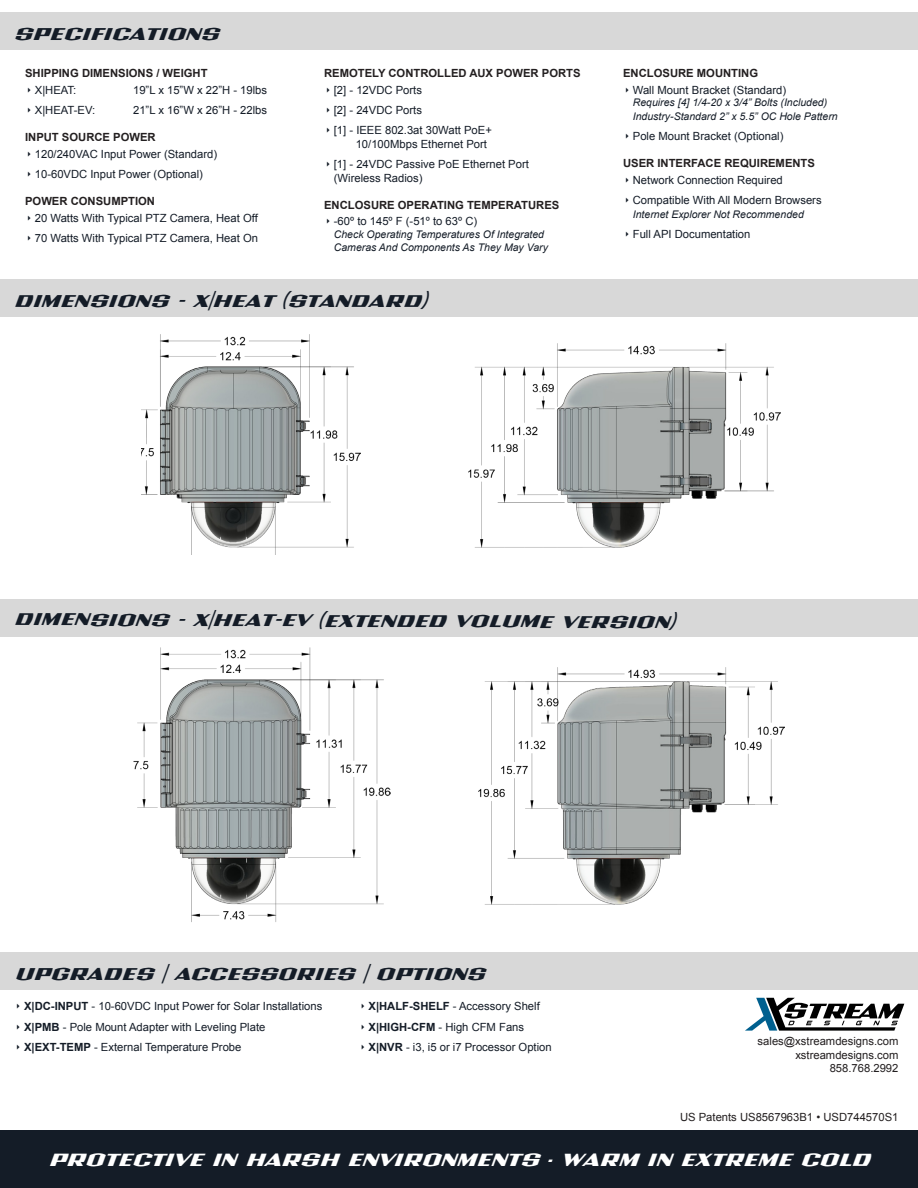
<style>
.page{position:relative;width:918px;height:1188px;background:#fff}
.page>*{position:absolute;margin:0;border:0;box-sizing:border-box;transform-origin:0 0}
.t1{font:21.75px "Wolfsburg";color:#fff}
.t2{font:21px "Wolfsburg";color:#141c27}
.t3{font:11.25px/13.5px "Arial";color:#141c27}
.t4{font:700 11.25px "Arial";color:#231f20}
.t5{font:11.25px "Arial";color:#231f20}
.t6{font:italic 10.5px/13.5px "Arial";color:#141c27}
.s1{font-weight:700}
</style>
<div class="page">
<div style="left:0;top:1130px;width:918px;height:58px;background:#141c27"></div>
<div style="left:0;top:600px;width:918px;height:37px;background:#d8d8d8"></div>
<div style="left:0;top:280px;width:918px;height:37px;background:#d8d8d8"></div>
<div style="left:0;top:953px;width:918px;height:37px;background:#d8d8d8"></div>
<svg style="left:745px;top:998px;width:159px;height:33px"></svg>
<div style="left:0;top:12px;width:918px;height:38px;background:#d8d8d8"></div>
<img style="left:478px;top:667px;width:306px;height:238px">
<img style="left:134px;top:647px;width:256px;height:275px">
<img style="left:142px;top:334px;width:219px;height:221px">
<img style="left:468px;top:344px;width:313px;height:204px">
<p class="t2" style="left:14px;top:23px;width:207px">SPECIFICATIONS</p>
<p class="t4" style="left:25px;top:66px;width:184px">SHIPPING DIMENSIONS / WEIGHT</p>
<p class="t3" style="left:35px;top:83px;width:43px">X|HEAT:</p>
<p class="t3" style="left:133px;top:83px;width:136px">19”L x 15”W x 22”H - 19lbs</p>
<p class="t3" style="left:35px;top:104px;width:62px">X|HEAT-EV:</p>
<p class="t3" style="left:133px;top:104px;width:136px">21”L x 16”W x 26”H - 22lbs</p>
<p class="t4" style="left:25px;top:130px;width:132px">INPUT SOURCE POWER</p>
<p class="t3" style="left:35px;top:147px;width:184px">120/240VAC Input Power (Standard)</p>
<p class="t3" style="left:35px;top:168px;width:170px">10-60VDC Input Power (Optional)</p>
<p class="t4" style="left:25px;top:194px;width:132px">POWER CONSUMPTION</p>
<p class="t3" style="left:35px;top:211px;width:224px">20 Watts With Typical PTZ Camera, Heat Off</p>
<p class="t3" style="left:35px;top:232px;width:225px">70 Watts With Typical PTZ Camera, Heat On</p>
<p class="t4" style="left:324px;top:66px;width:258px">REMOTELY CONTROLLED AUX POWER PORTS</p>
<p class="t3" style="left:334px;top:83px;width:90px">[2] - 12VDC Ports</p>
<p class="t3" style="left:334px;top:104px;width:90px">[2] - 24VDC Ports</p>
<p class="t3" style="left:356px;top:124px;width:138px;text-indent:-22px">[1] - IEEE 802.3at 30Watt PoE+<br>10/100Mbps Ethernet Port</p>
<p class="t3" style="left:334px;top:158px;width:197px">[1] - 24VDC Passive PoE Ethernet Port (Wireless Radios)</p>
<p class="t4" style="left:324px;top:197px;width:237px">ENCLOSURE OPERATING TEMPERATURES</p>
<p class="t3" style="left:334px;top:215px;width:145px">-60º to 145º F (-51º to 63º C)</p>
<p class="t6" style="left:334px;top:228px;width:216px">Check Operating Temperatures Of Integrated<br>Cameras And Components As They May Vary</p>
<p class="t2" style="left:14px;top:290px;width:414px">DIMENSIONS - X|HEAT (STANDARD)</p>
<p class="t4" style="left:623px;top:66px;width:136px">ENCLOSURE MOUNTING</p>
<p class="t3" style="left:633px;top:83px;width:155px">Wall Mount Bracket (Standard)</p>
<p class="t6" style="left:633px;top:96px;width:206px">Requires [4] 1/4-20 x 3/4” Bolts (Included)<br>Industry-Standard 2” x 5.5” OC Hole Pattern</p>
<p class="t3" style="left:633px;top:130px;width:152px">Pole Mount Bracket (Optional)</p>
<p class="t4" style="left:623px;top:156px;width:193px">USER INTERFACE REQUIREMENTS</p>
<p class="t3" style="left:633px;top:173px;width:152px">Network Connection Required</p>
<p class="t3" style="left:633px;top:194px;width:190px">Compatible With All Modern Browsers</p>
<p class="t6" style="left:633px;top:207px;width:172px">Internet Explorer Not Recommended</p>
<p class="t3" style="left:633px;top:227px;width:119px">Full API Documentation</p>
<p class="t2" style="left:13px;top:610px;width:662px">DIMENSIONS - X|HEAT-EV (EXTENDED VOLUME VERSION)</p>
<p class="t2" style="left:14px;top:963px;width:472px">UPGRADES | ACCESSORIES | OPTIONS</p>
<p class="t3" style="left:24px;top:1000px;width:300px"><span class="s1">X|DC-INPUT</span> - 10-60VDC Input Power for Solar Installations</p>
<p class="t3" style="left:24px;top:1020px;width:243px"><span class="s1">X|PMB</span> - Pole Mount Adapter with Leveling Plate</p>
<p class="t3" style="left:24px;top:1040px;width:219px"><span class="s1">X|EXT-TEMP</span> - External Temperature Probe</p>
<p class="t3" style="left:369px;top:1000px;width:173px"><span class="s1">X|HALF-SHELF</span> - Accessory Shelf</p>
<p class="t3" style="left:369px;top:1020px;width:157px"><span class="s1">X|HIGH-CFM</span> - High CFM Fans</p>
<p class="t3" style="left:369px;top:1040px;width:185px"><span class="s1">X|NVR</span> - i3, i5 or i7 Processor Option</p>
<p class="t5" style="left:758px;top:1034px;width:142px">sales@xstreamdesigns.com</p>
<p class="t5" style="left:795px;top:1047px;width:105px">xstreamdesigns.com</p>
<p class="t5" style="left:830px;top:1061px;width:70px">858.768.2992</p>
<p class="t5" style="left:680px;top:1110px;width:220px">US Patents US8567963B1 • USD744570S1</p>
<h1 class="t1" style="left:48px;top:1148px;width:823px">PROTECTIVE IN HARSH ENVIRONMENTS . WARM IN EXTREME COLD</h1>
</div>
